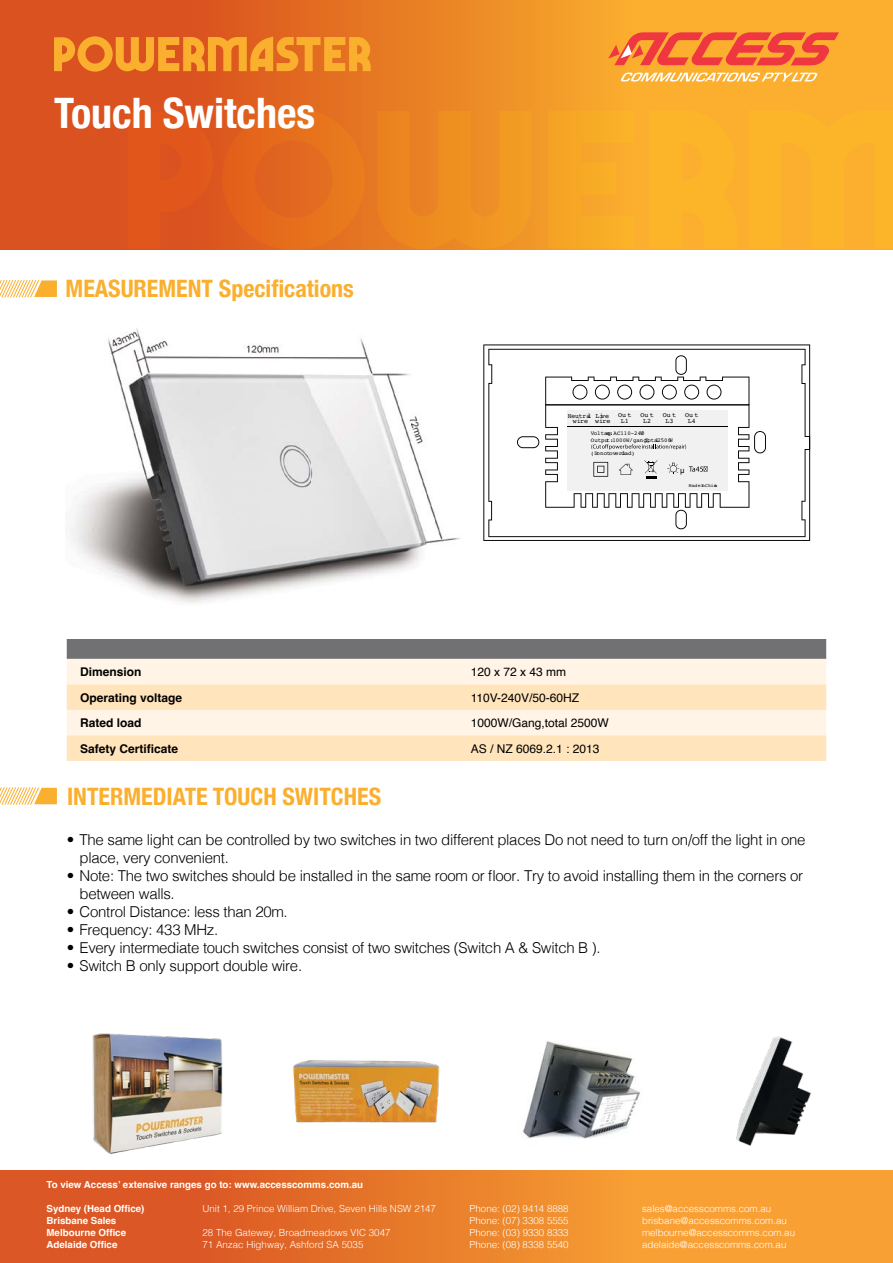
<style>
.page{position:relative;width:893px;height:1263px;background:#fff}
.page>*{position:absolute;margin:0;border:0;box-sizing:border-box;transform-origin:0 0}
.t1{font:700 condensed 42px "Helvetica Neue";color:#fff}
.Paragraph_title{font:700 condensed 24px "Helvetica Neue";color:#fbaf2e}
.t2{font:300 15px/18px "Helvetica";letter-spacing:-.02em;color:#000}
.t3{font:12px "Helvetica";color:#000}
.t4{font:700 12px "Helvetica";color:#000}
.t5{font:300 9.75px "Helvetica";color:#fff}
.t6{font:700 9.75px "Helvetica";color:#fff}
.t7{font:7.65px "Arial";color:#000}
.t8{font:6.75px/5.7px "Courier";color:#000;text-align:center}
.t9{font:6.75px/5.7px "Courier";color:#000;text-align:center;scale:.93 1}
.t10{font:5.7px/6.8px "Courier";color:#000}
.t11{font:4.8px "Courier";color:#000}
</style>
<div class="page">
<svg style="left:0;top:0;width:893px;height:250px;background:#e87c25"></svg>
<div style="left:0;top:1170px;width:893px;height:93px;background:linear-gradient(to right,#d64c22,#ffb038)"></div>
<svg style="left:222px;top:108px;width:143px;height:142px;background:#e36a1d"></svg>
<svg style="left:377px;top:111px;width:155px;height:138px;background:#ed8c22"></svg>
<div style="left:128px;top:112px;width:85px;height:136px;background:#e1571b"></div>
<div style="left:749px;top:110px;width:144px;height:138px;background:#fcb428"></div>
<svg style="left:548px;top:110px;width:85px;height:138px;background:#f7a927"></svg>
<div style="left:649px;top:110px;width:88px;height:138px;background:#fcb428"></div>
<svg style="left:608px;top:32px;width:231px;height:33px;background:#f46c3a"></svg>
<svg style="left:620px;top:73px;width:198px;height:9px"></svg>
<svg style="left:54px;top:36px;width:317px;height:36px;background:#ee8d28"></svg>
<svg style="left:0;top:787px;width:57px;height:18px"></svg>
<div style="left:67px;top:639px;width:759px;height:20px;background:#717073"></div>
<div style="left:67px;top:659px;width:759px;height:25px;background:#fff4e5"></div>
<svg style="left:67px;top:684px;width:759px;height:77px;background:#ffe9ca"></svg>
<img style="left:71px;top:328px;width:390px;height:275px">
<svg style="left:483px;top:344px;width:327px;height:197px"></svg>
<svg style="left:488px;top:349px;width:322px;height:188px"></svg>
<svg style="left:517px;top:436px;width:22px;height:12px"></svg>
<svg style="left:545px;top:355px;width:221px;height:174px"></svg>
<img style="left:736px;top:1036px;width:75px;height:110px">
<img style="left:523px;top:1041px;width:117px;height:98px">
<img style="left:92px;top:1033px;width:131px;height:121px">
<img style="left:293px;top:1060px;width:147px;height:63px">
<svg style="left:0;top:280px;width:57px;height:18px"></svg>
<p class="t1" style="left:54px;top:78px;width:263px">Touch Switches</p>
<p class="Paragraph_title" style="left:66px;top:269px;width:290px">MEASUREMENT Specifications</p>
<p class="t8" style="left:595px;top:412px;width:17px;text-align:left">Live wire</p>
<p class="t9" style="left:568px;top:412px;width:27px">Neutral wire</p>
<p class="t8" style="left:618px;top:412px;width:15px">Out<br>L1</p>
<p class="t8" style="left:641px;top:412px;width:15px">Out<br>L2</p>
<p class="t8" style="left:663px;top:412px;width:15px">Out<br>L3</p>
<p class="t8" style="left:685px;top:412px;width:15px">Out<br>L4</p>
<p class="t10" style="left:591px;top:430px;width:83px">Voltage:AC110-240V<br>Output:1000W/gang,Total 2500W</p>
<p class="t10" style="left:591px;top:450px;width:46px">(Do not overload)</p>
<p class="t7" style="left:680px;top:465px;width:6px">µ</p>
<p class="t11" style="left:689px;top:482px;width:30px">Made In China</p>
<p class="t4" style="left:80px;top:665px;width:63px">Dimension</p>
<p class="t3" style="left:471px;top:663px;width:97px">120 x 72 x 43 mm</p>
<p class="t4" style="left:80px;top:690px;width:104px">Operating voltage</p>
<p class="t3" style="left:471px;top:688px;width:110px">110V-240V/50-60HZ</p>
<p class="t4" style="left:80px;top:716px;width:63px">Rated load</p>
<p class="t3" style="left:471px;top:714px;width:140px">1000W/Gang,total 2500W</p>
<p class="t4" style="left:80px;top:741px;width:100px">Safety Certificate</p>
<p class="t3" style="left:471px;top:739px;width:130px">AS / NZ 6069.2.1 : 2013</p>
<p class="Paragraph_title" style="left:67px;top:776px;width:316px">INTERMEDIATE TOUCH SWITCHES</p>
<p class="t2" style="left:80px;top:830px;width:727px;text-indent:-13px">• The same light can be controlled by two switches in two different places Do not need to turn on/off the light in one place, very convenient.</p>
<p class="t2" style="left:80px;top:866px;width:725px;text-indent:-13px">• Note: The two switches should be installed in the same room or floor. Try to avoid installing them in the corners or between walls.</p>
<p class="t2" style="left:67px;top:902px;width:223px">• Control Distance: less than 20m.</p>
<p class="t2" style="left:67px;top:920px;width:153px">• Frequency: 433 MHz.</p>
<p class="t2" style="left:67px;top:938px;width:535px">• Every intermediate touch switches consist of two switches (Switch A &amp; Switch B ).</p>
<p class="t2" style="left:67px;top:956px;width:237px">• Switch B only support double wire.</p>
<p class="t6" style="left:46px;top:1178px;width:318px">To view Access’ extensive ranges go to: www.accesscomms.com.au</p>
<p class="t6" style="left:46px;top:1202px;width:100px">Sydney (Head Office)</p>
<p class="t5" style="left:203px;top:1200px;width:235px">Unit 1, 29 Prince William Drive, Seven Hills NSW 2147</p>
<p class="t5" style="left:470px;top:1200px;width:101px">Phone: (02) 9414 8888</p>
<p class="t5" style="left:642px;top:1200px;width:131px">sales@accesscomms.com.au</p>
<p class="t6" style="left:46px;top:1214px;width:71px">Brisbane Sales</p>
<p class="t5" style="left:470px;top:1212px;width:101px">Phone: (07) 3308 5555</p>
<p class="t5" style="left:642px;top:1212px;width:146px">brisbane@accesscomms.com.au</p>
<p class="t6" style="left:46px;top:1226px;width:81px">Melbourne Office</p>
<p class="t5" style="left:203px;top:1224px;width:190px">28 The Gateway, Broadmeadows VIC 3047</p>
<p class="t5" style="left:470px;top:1224px;width:101px">Phone: (03) 9330 8333</p>
<p class="t5" style="left:642px;top:1224px;width:155px">melbourne@accesscomms.com.au</p>
<p class="t6" style="left:46px;top:1238px;width:72px">Adelaide Office</p>
<p class="t5" style="left:202px;top:1236px;width:162px">71 Anzac Highway, Ashford SA 5035</p>
<p class="t5" style="left:470px;top:1236px;width:101px">Phone: (08) 8338 5540</p>
<p class="t5" style="left:642px;top:1236px;width:146px">adelaide@accesscomms.com.au</p>
</div>
